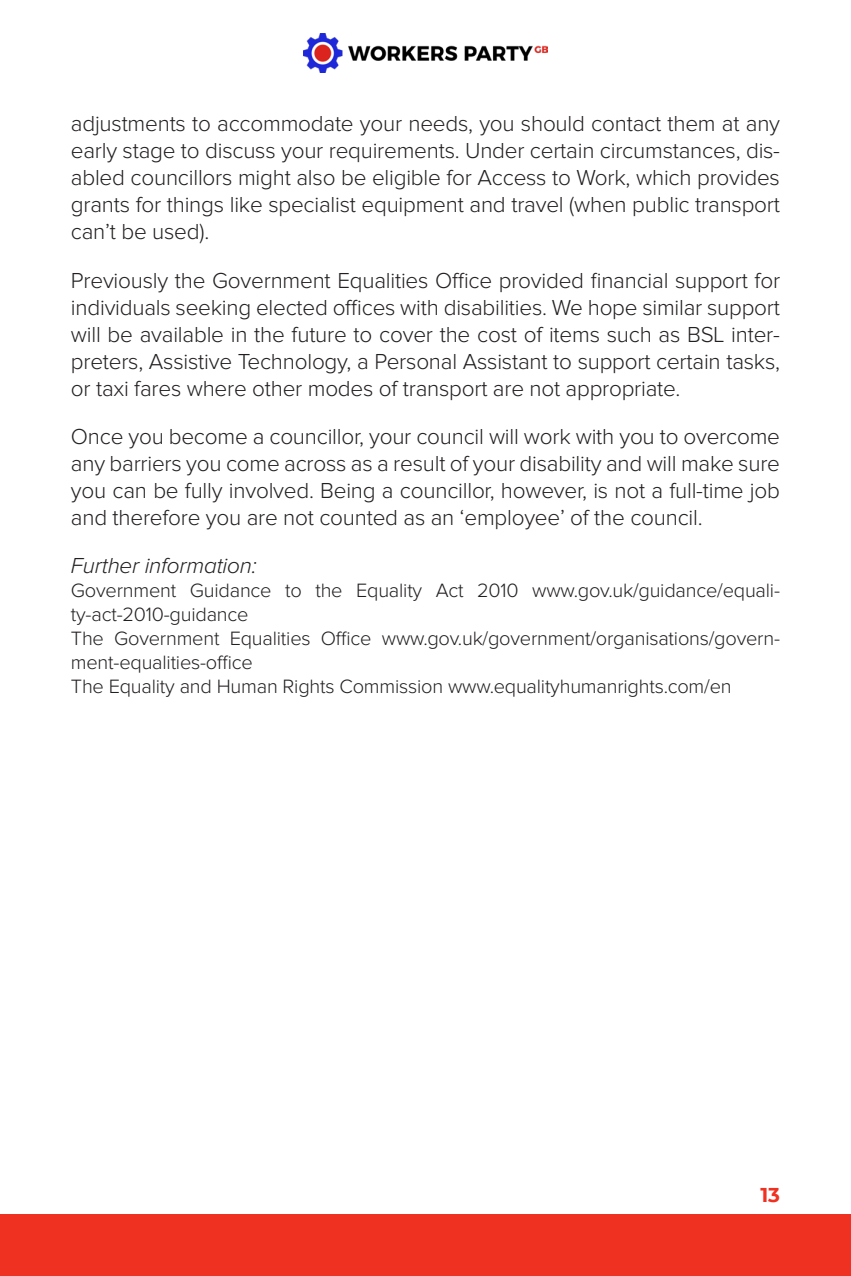
<style>
.page{position:relative;width:851px;height:1276px;background:#fff}
.page>*{position:absolute;margin:0;border:0;box-sizing:border-box;transform-origin:0 0}
.Body_text{font:300 22.5px/27px "Proxima Nova";letter-spacing:-.01em;color:#231f20;text-align:justify}
.Body_text_italics{font:italic 300 22.5px "Proxima Nova";letter-spacing:-.01em;color:#231f20}
.Body_text-2{font:300 20px/24px "Proxima Nova";letter-spacing:-.01em;color:#231f20}
.t1{font:700 20px "Montserrat";color:#ef3122}
</style>
<div class="page">
<img style="left:303px;top:33px;width:244px;height:39px">
<div style="left:0;top:1214px;width:850px;height:62px;background:#ef3122"></div>
<p class="Body_text" style="left:71px;top:111px;width:710px">adjustments to accommodate your needs, you should contact them at any early stage to discuss your requirements. Under certain circumstances, dis&shy;abled councillors might also be eligible for Access to Work, which provides grants for things like specialist equipment and travel (when public transport can’t be used).</p>
<p class="Body_text" style="left:71px;top:267px;width:710px">Previously the Government Equalities Office provided financial support for individuals seeking elected offices with disabilities. We hope similar support will be available in the future to cover the cost of items such as BSL inter&shy;preters, Assistive Technology, a Personal Assistant to support certain tasks, or taxi fares where other modes of transport are not appropriate.</p>
<p class="Body_text" style="left:71px;top:424px;width:710px">Once you become a councillor, your council will work with you to overcome any barriers you come across as a result of your disability and will make sure you can be fully involved. Being a councillor, however, is not a full-time job and therefore you are not counted as an ‘employee’ of the council.</p>
<p class="Body_text_italics" style="left:71px;top:555px;width:187px">Further information:</p>
<p class="Body_text-2" style="left:71px;top:579px;width:710px">Government Guidance to the Equality Act 2010 www.gov.uk/guidance/equali&shy;ty-act-2010-guidance</p>
<p class="Body_text-2" style="left:71px;top:627px;width:710px">The Government Equalities Office www.gov.uk/government/organisations/govern&shy;ment-equalities-office</p>
<p class="Body_text-2" style="left:71px;top:675px;width:662px">The Equality and Human Rights Commission www.equalityhumanrights.com/en</p>
<p class="t1" style="left:760px;top:1180px;width:21px">13</p>
</div>
